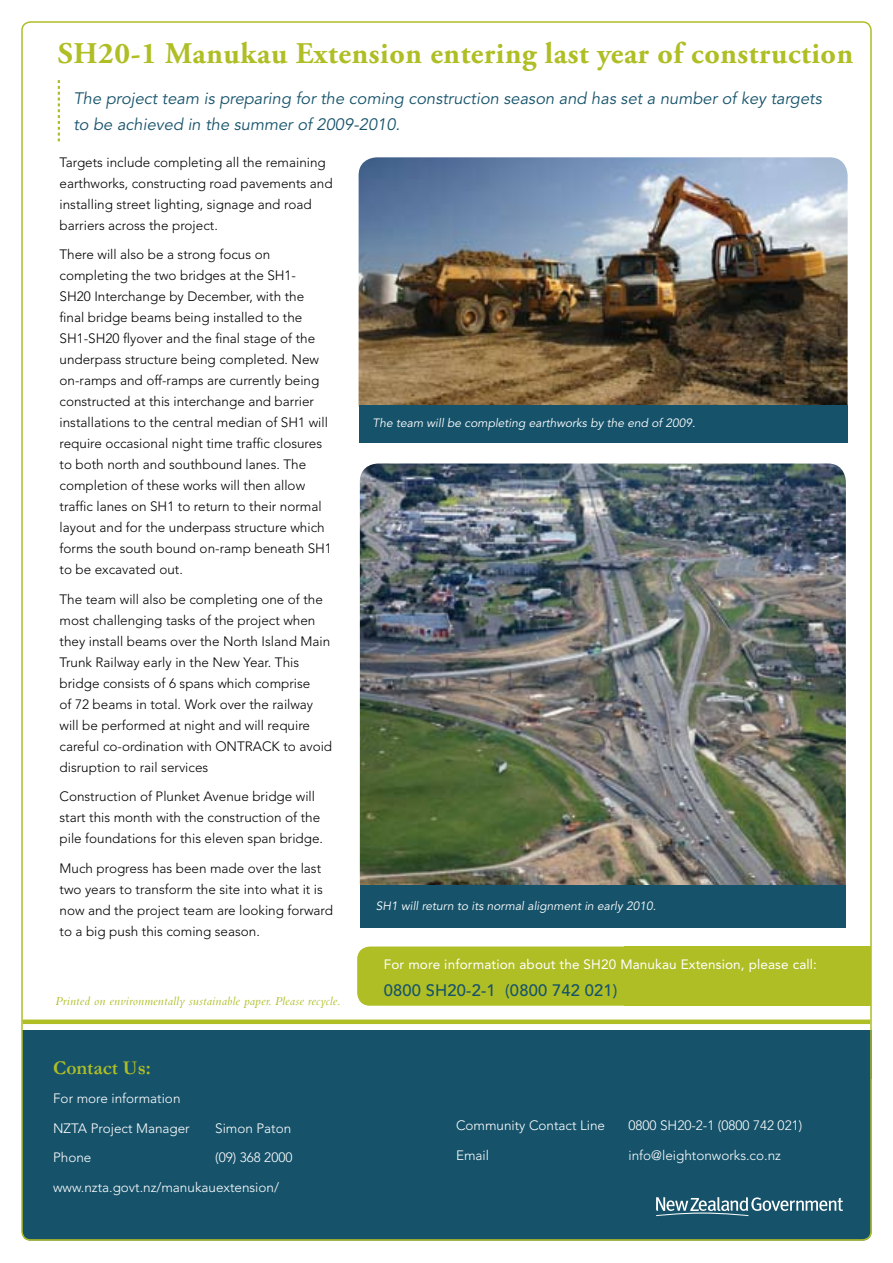
<style>
.page{position:relative;width:893px;height:1263px;background:#fff}
.page>*{position:absolute;margin:0;border:0;box-sizing:border-box;transform-origin:0 0}
.t1{font:700 30px "Adobe Garamond Pro";letter-spacing:.02em;color:#afbe24}
.t2{font:700 19.5px "Garamond";color:#afbe24}
.t3{font:italic 16.5px/26.1px "Avenir";color:#16536b}
.t4{font:500 16.5px "Avenir";letter-spacing:.01em;color:#16536b}
.t5{font:300 13.5px/21px "Avenir";color:#000}
.t6{font:300 13.5px/29.5px "Avenir";color:#fff}
.t7{font:13.5px "Avenir";letter-spacing:.01em;color:#fff}
.t8{font:italic 12.75px "Bembo";letter-spacing:.02em;color:#afbe24}
.t9{font:italic 12px "Avenir";color:#fff}
</style>
<div class="page">
<div style="left:23px;top:1019px;width:847px;height:5px;background:#afbe24"></div>
<div style="left:22px;top:1045px;width:849px;height:195px;background:#16536b;border-radius:9px"></div>
<div style="left:22px;top:1030px;width:849px;height:49px;background:#16536b"></div>
<svg style="left:656px;top:1197px;width:187px;height:19px"></svg>
<svg style="left:58px;top:80px;width:2px;height:61px"></svg>
<div style="left:624px;top:946px;width:247px;height:60px;background:#afbe24"></div>
<div style="left:357px;top:946px;width:491px;height:60px;background:#afbe24;border-radius:13px"></div>
<img style="left:360px;top:463px;width:486px;height:422px">
<div style="left:360px;top:885px;width:486px;height:43px;background:#16536b"></div>
<img style="left:359px;top:157px;width:489px;height:266px;border-radius:18px">
<div style="left:359px;top:406px;width:489px;height:37px;background:#16536b"></div>
<h1 class="t1" style="left:58px;top:36px;width:797px">SH20-1 Manukau Extension entering last year of construction</h1>
<p class="t3" style="left:73px;top:86px;width:750px">The project team is preparing for the coming construction season and has set a number of key targets to be achieved in the summer of 2009-2010.</p>
<p class="t5" style="left:60px;top:151px;width:275px">Targets include completing all the remaining earthworks, constructing road pavements and installing street lighting, signage and road barriers across the project.</p>
<p class="t5" style="left:60px;top:244px;width:274px">There will also be a strong focus on completing the two bridges at the SH1-<br>SH20 Interchange by December, with the final bridge beams being installed to the SH1-SH20 flyover and the final stage of the underpass structure being completed. New on-ramps and off-ramps are currently being constructed at this interchange and barrier installations to the central median of SH1 will require occasional night time traffic closures to both north and southbound lanes. The completion of these works will then allow traffic lanes on SH1 to return to their normal layout and for the underpass structure which forms the south bound on-ramp beneath SH1 to be excavated out.</p>
<p class="t5" style="left:60px;top:588px;width:274px">The team will also be completing one of the most challenging tasks of the project when they install beams over the North Island Main Trunk Railway early in the New Year. This bridge consists of 6 spans which comprise<br>of 72 beams in total. Work over the railway will be performed at night and will require careful co-ordination with ONTRACK to avoid disruption to rail services</p>
<p class="t5" style="left:60px;top:786px;width:265px">Construction of Plunket Avenue bridge will start this month with the construction of the pile foundations for this eleven span bridge.</p>
<p class="t5" style="left:60px;top:857px;width:275px">Much progress has been made over the last two years to transform the site into what it is now and the project team are looking forward to a big push this coming season.</p>
<p class="t8" style="left:55px;top:994px;width:287px">Printed on environmentally sustainable paper. Please recycle.</p>
<h2 class="t2" style="left:53px;top:1056px;width:99px">Contact Us:</h2>
<p class="t6" style="left:53px;top:1084px;width:138px">For more information<br>NZTA Project Manager</p>
<p class="t6" style="left:215px;top:1113px;width:78px">Simon Paton</p>
<p class="t6" style="left:53px;top:1143px;width:40px">Phone</p>
<p class="t6" style="left:53px;top:1143px;width:241px;text-indent:162px">(09) 368 2000 www.nzta.govt.nz/manukauextension/</p>
<p class="t9" style="left:373px;top:416px;width:324px">The team will be completing earthworks by the end of 2009.</p>
<p class="t9" style="left:376px;top:898px;width:282px">SH1 will return to its normal alignment in early 2010.</p>
<p class="t7" style="left:384px;top:957px;width:435px">For more information about the SH20 Manukau Extension, please call:</p>
<p class="t4" style="left:384px;top:981px;width:235px">0800 SH20-2-1 (0800 742 021)</p>
<p class="t6" style="left:456px;top:1111px;width:151px">Community Contact Line</p>
<p class="t6" style="left:628px;top:1111px;width:175px">0800 SH20-2-1 (0800 742 021)</p>
<p class="t6" style="left:456px;top:1140px;width:34px">Email</p>
<p class="t6" style="left:628px;top:1140px;width:154px">info@leightonworks.co.nz</p>
</div>
